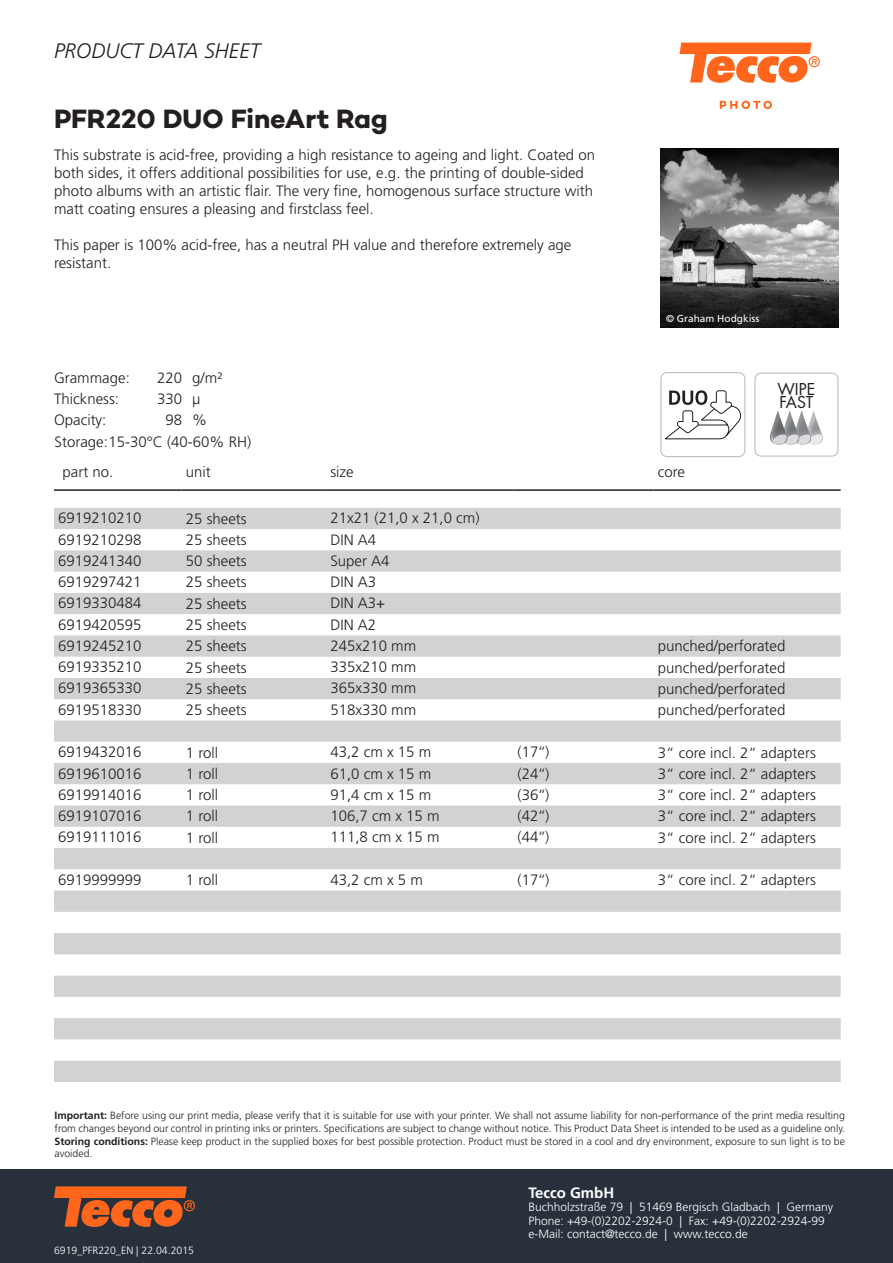
<style>
.page{position:relative;width:893px;height:1263px;background:#fff}
.page>*{position:absolute;margin:0;border:0;box-sizing:border-box;transform-origin:0 0}
.Artikelbezeichnung{font:27px "Campton Bold DEMO";letter-spacing:-.005em;color:#231f20}
.t1{font:italic 300 21px "Frutiger";color:#231f20}
.t2{font:15.9px/13.4px "Futura Std";color:#231f20}
.t3{font:300 15px/18px "Frutiger";color:#231f20}
.t4{font:700 15px "Frutiger";color:#fff}
.t5{font:300 12px "Frutiger";color:#fff}
.t6{font:300 10.5px/12.6px "Frutiger";color:#231f20}
.t7{font:300 10.5px "Frutiger";color:#fff}
.t8{font:10.05px "Frutiger LT Std";color:#fff}
.s1{font-weight:700}
</style>
<div class="page">
<div style="left:0;top:1169px;width:893px;height:94px;background:#28303b"></div>
<svg style="left:54px;top:1186px;width:141px;height:41px"></svg>
<svg style="left:54px;top:508px;width:787px;height:574px;fill:#d6d6d8"></svg>
<hr style="left:54px;top:489px;width:128px;height:2px;background:#231f20">
<hr style="left:182px;top:489px;width:144px;height:2px;background:#231f20">
<hr style="left:326px;top:489px;width:187px;height:2px;background:#231f20">
<hr style="left:513px;top:489px;width:141px;height:2px;background:#231f20">
<hr style="left:654px;top:489px;width:187px;height:2px;background:#231f20">
<img style="left:660px;top:149px;width:179px;height:178px">
<svg style="left:754px;top:373px;width:84px;height:84px"></svg>
<div style="left:660px;top:372px;width:85px;height:85px;border:1px solid #bcbdc0;border-radius:6px"></div>
<svg style="left:664px;top:390px;width:77px;height:49px"></svg>
<svg style="left:720px;top:101px;width:52px;height:8px"></svg>
<svg style="left:679px;top:43px;width:141px;height:40px"></svg>
<p class="t1" style="left:54px;top:39px;width:208px">PRODUCT DATA SHEET</p>
<p class="Artikelbezeichnung" style="left:54px;top:101px;width:335px">PFR220 DUO FineArt Rag</p>
<p class="t3" style="left:54px;top:146px;width:542px">This substrate is acid-free, providing a high resistance to ageing and light. Coated on both sides, it offers additional possibilities for use, e.g. the printing of double-sided photo albums with an artistic flair. The very fine, homogenous surface structure with matt coating ensures a pleasing and firstclass feel.</p>
<p class="t3" style="left:54px;top:236px;width:519px">This paper is 100% acid-free, has a neutral PH value and therefore extremely age resistant.</p>
<p class="t3" style="left:54px;top:369px;width:77px">Grammage:</p>
<p class="t3" style="left:54px;top:390px;width:67px">Thickness:</p>
<p class="t3" style="left:54px;top:411px;width:54px">Opacity:</p>
<p class="t3" style="left:55px;top:432px;width:198px">Storage:15-30°C (40-60% RH)</p>
<p class="t3" style="left:192px;top:369px;width:32px">g/m²</p>
<p class="t3" style="left:192px;top:390px;width:10px">µ</p>
<p class="t3" style="left:192px;top:411px;width:16px">%</p>
<p class="t3" style="left:157px;top:369px;width:27px">220</p>
<p class="t3" style="left:157px;top:390px;width:27px">330</p>
<p class="t3" style="left:165px;top:411px;width:18px">98</p>
<p class="t8" style="left:666px;top:312px;width:95px">© Graham Hodgkiss</p>
<p class="t2" style="left:777px;top:382px;width:39px">WIPE<br>FAST</p>
<p class="t3" style="left:63px;top:463px;width:52px">part no.</p>
<p class="t3" style="left:186px;top:463px;width:27px">unit</p>
<p class="t3" style="left:330px;top:463px;width:25px">size</p>
<p class="t3" style="left:658px;top:463px;width:29px">core</p>
<p class="t3" style="left:186px;top:510px;width:62px">25 sheets</p>
<p class="t3" style="left:186px;top:531px;width:62px">25 sheets</p>
<p class="t3" style="left:186px;top:552px;width:62px">50 sheets</p>
<p class="t3" style="left:186px;top:573px;width:62px">25 sheets</p>
<p class="t3" style="left:186px;top:595px;width:62px">25 sheets</p>
<p class="t3" style="left:186px;top:616px;width:62px">25 sheets</p>
<p class="t3" style="left:186px;top:637px;width:62px">25 sheets</p>
<p class="t3" style="left:658px;top:637px;width:129px">punched/perforated</p>
<p class="t3" style="left:186px;top:658px;width:62px">25 sheets</p>
<p class="t3" style="left:658px;top:658px;width:129px">punched/perforated</p>
<p class="t3" style="left:186px;top:680px;width:62px">25 sheets</p>
<p class="t3" style="left:658px;top:680px;width:129px">punched/perforated</p>
<p class="t3" style="left:186px;top:701px;width:62px">25 sheets</p>
<p class="t3" style="left:658px;top:701px;width:129px">punched/perforated</p>
<p class="t3" style="left:186px;top:744px;width:34px">1 roll</p>
<p class="t3" style="left:658px;top:744px;width:160px">3“ core incl. 2“ adapters</p>
<p class="t3" style="left:186px;top:765px;width:34px">1 roll</p>
<p class="t3" style="left:658px;top:765px;width:160px">3“ core incl. 2“ adapters</p>
<p class="t3" style="left:186px;top:786px;width:34px">1 roll</p>
<p class="t3" style="left:658px;top:786px;width:160px">3“ core incl. 2“ adapters</p>
<p class="t3" style="left:186px;top:807px;width:34px">1 roll</p>
<p class="t3" style="left:658px;top:807px;width:160px">3“ core incl. 2“ adapters</p>
<p class="t3" style="left:186px;top:829px;width:34px">1 roll</p>
<p class="t3" style="left:658px;top:829px;width:160px">3“ core incl. 2“ adapters</p>
<p class="t3" style="left:186px;top:871px;width:34px">1 roll</p>
<p class="t3" style="left:658px;top:871px;width:160px">3“ core incl. 2“ adapters</p>
<p class="t3" style="left:58px;top:509px;width:85px">6919210210</p>
<p class="t3" style="left:330px;top:509px;width:151px">21x21 (21,0 x 21,0 cm)</p>
<p class="t3" style="left:58px;top:531px;width:85px">6919210298</p>
<p class="t3" style="left:330px;top:531px;width:47px">DIN A4</p>
<p class="t3" style="left:58px;top:552px;width:85px">6919241340</p>
<p class="t3" style="left:330px;top:552px;width:61px">Super A4</p>
<p class="t3" style="left:58px;top:573px;width:85px">6919297421</p>
<p class="t3" style="left:330px;top:573px;width:47px">DIN A3</p>
<p class="t3" style="left:58px;top:594px;width:85px">6919330484</p>
<p class="t3" style="left:330px;top:594px;width:56px">DIN A3+</p>
<p class="t3" style="left:58px;top:616px;width:85px">6919420595</p>
<p class="t3" style="left:330px;top:616px;width:47px">DIN A2</p>
<p class="t3" style="left:58px;top:637px;width:85px">6919245210</p>
<p class="t3" style="left:330px;top:637px;width:87px">245x210 mm</p>
<p class="t3" style="left:58px;top:658px;width:85px">6919335210</p>
<p class="t3" style="left:330px;top:658px;width:87px">335x210 mm</p>
<p class="t3" style="left:58px;top:679px;width:85px">6919365330</p>
<p class="t3" style="left:330px;top:679px;width:87px">365x330 mm</p>
<p class="t3" style="left:58px;top:701px;width:85px">6919518330</p>
<p class="t3" style="left:330px;top:701px;width:87px">518x330 mm</p>
<p class="t3" style="left:58px;top:743px;width:85px">6919432016</p>
<p class="t3" style="left:330px;top:743px;width:102px">43,2 cm x 15 m</p>
<p class="t3" style="left:517px;top:743px;width:33px">(17‘‘)</p>
<p class="t3" style="left:58px;top:764px;width:85px">6919610016</p>
<p class="t3" style="left:330px;top:764px;width:102px">61,0 cm x 15 m</p>
<p class="t3" style="left:517px;top:764px;width:33px">(24‘‘)</p>
<p class="t3" style="left:58px;top:786px;width:85px">6919914016</p>
<p class="t3" style="left:330px;top:786px;width:102px">91,4 cm x 15 m</p>
<p class="t3" style="left:517px;top:786px;width:33px">(36‘‘)</p>
<p class="t3" style="left:58px;top:807px;width:85px">6919107016</p>
<p class="t3" style="left:330px;top:807px;width:111px">106,7 cm x 15 m</p>
<p class="t3" style="left:517px;top:807px;width:33px">(42‘‘)</p>
<p class="t3" style="left:58px;top:828px;width:85px">6919111016</p>
<p class="t3" style="left:330px;top:828px;width:111px">111,8 cm x 15 m</p>
<p class="t3" style="left:517px;top:828px;width:33px">(44‘‘)</p>
<p class="t3" style="left:58px;top:871px;width:85px">6919999999</p>
<p class="t3" style="left:330px;top:871px;width:94px">43,2 cm x 5 m</p>
<p class="t3" style="left:517px;top:871px;width:33px">(17‘‘)</p>
<p class="t6" style="left:55px;top:1109px;width:792px"><span class="s1">Important:</span> Before using our print media, please verify that it is suitable for use with your printer. We shall not assume liability for non-performance of the print media resulting from changes beyond our control in printing inks or printers. Specifications are subject to change without notice. This Product Data Sheet is intended to be used as a guideline only.</p>
<p class="t6" style="left:55px;top:1135px;width:792px"><span class="s1">Storing conditions:</span> Please keep product in the supplied boxes for best possible protection. Product must be stored in a cool and dry environment, exposure to sun light is to be avoided.</p>
<p class="t7" style="left:54px;top:1245px;width:142px">6919_PFR220_EN | 22.04.2015</p>
<p class="t4" style="left:528px;top:1184px;width:87px">Tecco GmbH</p>
<p class="t5" style="left:528px;top:1200px;width:306px">Buchholzstraße 79 | 51469 Bergisch Gladbach | Germany</p>
<p class="t5" style="left:528px;top:1214px;width:298px">Phone: +49-(0)2202-2924-0 | Fax: +49-(0)2202-2924-99</p>
<p class="t5" style="left:528px;top:1227px;width:221px">e-Mail: contact@tecco.de | www.tecco.de</p>
</div>
